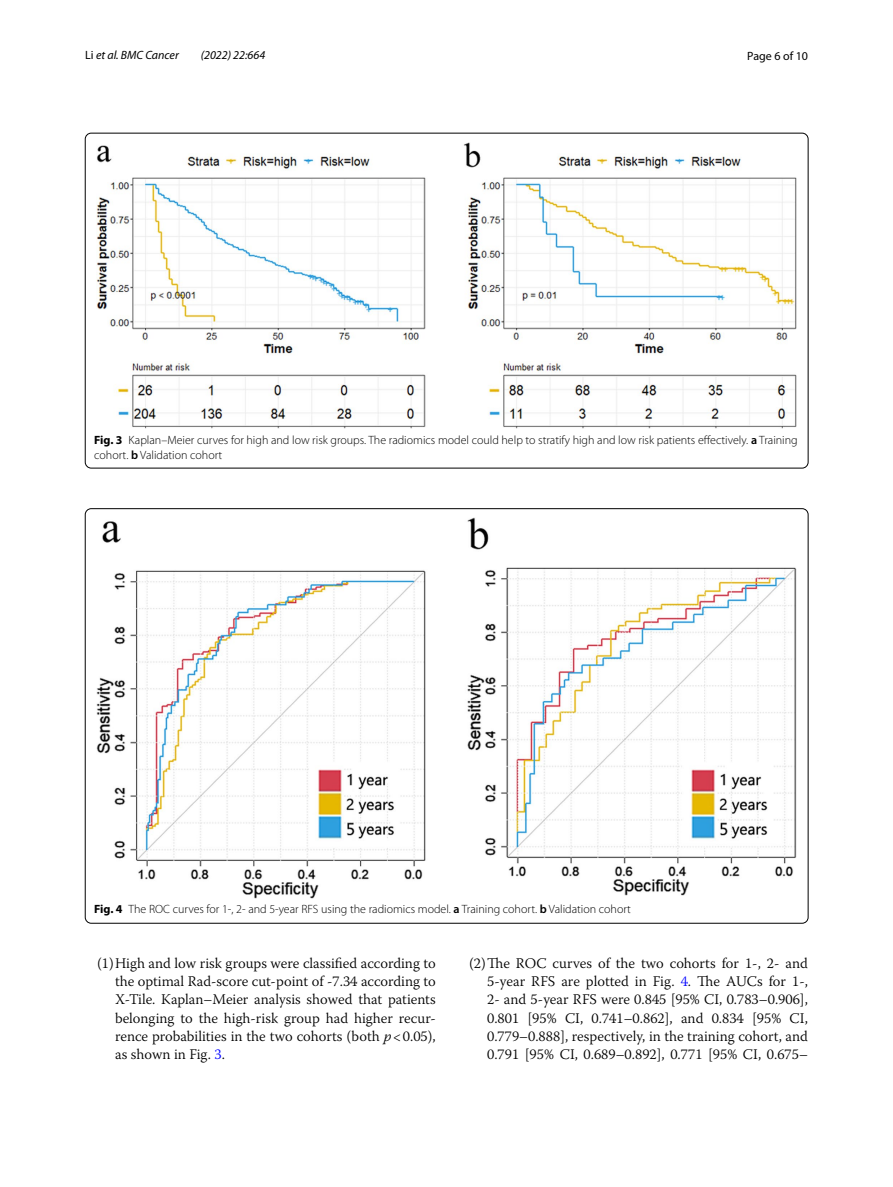
<style>
.page{position:relative;width:893px;height:1187px;background:#fff}
.page>*{position:absolute;margin:0;border:0;box-sizing:border-box;transform-origin:0 0}
.t1{font:300 14.7px/18px "Warnock Pro";color:#000;text-align:justify}
.t2{font:300 12px/15px "Myriad Pro";color:#000}
.t3{font:italic 12px "Myriad Pro";color:#000}
.t4{font:12px "Myriad Pro";color:#000}
.s1{font-style:normal}
.s2{font-weight:700}
.s3{font-weight:600}
.s4{font-style:italic}
.s5{color:#00f}
</style>
<div class="page">
<img style="left:96px;top:142px;width:701px;height:287px">
<img style="left:96px;top:517px;width:701px;height:381px">
<p class="t3" style="left:85px;top:48px;width:95px"><span class="s1">Li</span> et al. BMC Cancer</p>
<p class="t3" style="left:201px;top:48px;width:66px">(2022) 22:664</p>
<p class="t4" style="left:747px;top:48px;width:62px">Page 6 of 10</p>
<p class="t2" style="left:94px;top:432px;width:705px"><span class="s2">Fig. 3</span> Kaplan–Meier curves for high and low risk groups. The radiomics model could help to stratify high and low risk patients effectively. <span class="s3">a</span> Training cohort. <span class="s3">b</span> Validation cohort</p>
<p class="t2" style="left:94px;top:902px;width:538px"><span class="s2">Fig. 4</span> The ROC curves for 1-, 2- and 5-year RFS using the radiomics model. <span class="s3">a</span> Training cohort. <span class="s3">b</span> Validation cohort</p>
<p class="t1" style="left:115px;top:954px;width:322px;text-indent:-18px">(1)High and low risk groups were classified according to the optimal Rad-score cut-point of -7.34 according to X-Tile. Kaplan–Meier analysis showed that patients belonging to the high-risk group had higher recur&shy;rence probabilities in the two cohorts (both <span class="s4">p</span>&lt;0.05), as shown in Fig. <span class="s5">3</span>.</p>
<p class="t1" style="left:487px;top:954px;width:322px;text-indent:-18px">(2)The ROC curves of the two cohorts for 1-, 2- and 5-year RFS are plotted in Fig. <span class="s5">4</span>. The AUCs for 1-, 2- and 5-year RFS were 0.845 [95% CI, 0.783–0.906], 0.801 [95% CI, 0.741–0.862], and 0.834 [95% CI, 0.779–0.888], respectively, in the training cohort, and 0.791 [95% CI, 0.689–0.892], 0.771 [95% CI, 0.675–</p>
</div>
